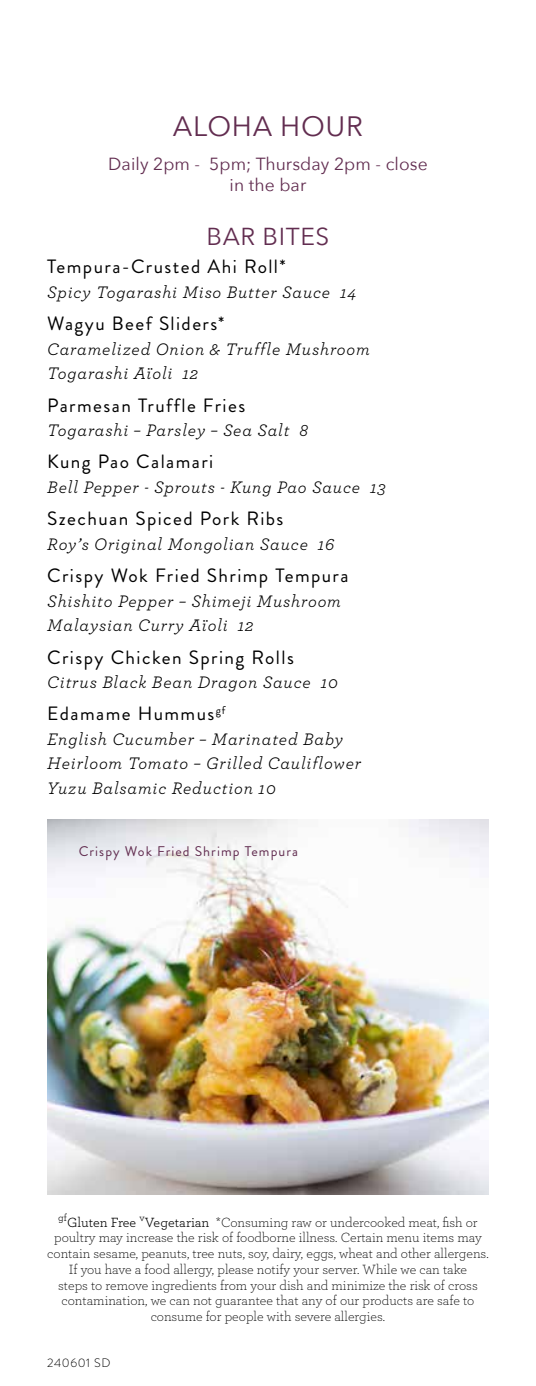
<style>
.page{position:relative;width:536px;height:1386px;background:#fff}
.page>*{position:absolute;margin:0;border:0;box-sizing:border-box;transform-origin:0 0}
.t1{font:28px "Avenir Next";letter-spacing:.025em;color:#622d50}
.t2{font:24.5px "Avenir Next";letter-spacing:.025em;color:#622d50}
.t3{font:19.25px "Brandon Grotesque";letter-spacing:.075em;color:#000}
.t4{font:italic 17.5px/24.5px "Archer";letter-spacing:.05em;color:#000}
.t5{font:17.5px/21px "Avenir Next";letter-spacing:.005em;color:#622d50;text-align:center}
.t6{font:300 14px/15.8px "Archer";color:#000;text-align:center}
.t7{font:14px "Brandon Grotesque";letter-spacing:.075em;color:#622d50}
.t8{font:300 12.25px "Brandon Grotesque";letter-spacing:.05em;color:#000}
.s1{font-weight:400}
</style>
<div class="page">
<img style="left:47px;top:819px;width:441px;height:375px">
<h1 class="t1" style="left:173px;top:103px;width:191px">ALOHA HOUR</h1>
<p class="t5" style="left:108px;top:153px;width:321px">Daily 2pm - 5pm; Thursday 2pm - close in the bar</p>
<h2 class="t2" style="left:206px;top:216px;width:124px">BAR BITES</h2>
<h3 class="t3" style="left:47px;top:253px;width:240px">Tempura-Crusted Ahi Roll*</h3>
<p class="t4" style="left:47px;top:279px;width:311px">Spicy Togarashi Miso Butter Sauce 14</p>
<h3 class="t3" style="left:47px;top:310px;width:179px">Wagyu Beef Sliders*</h3>
<p class="t4" style="left:47px;top:336px;width:324px">Caramelized Onion &amp; Truffle Mushroom<br>Togarashi Aïoli 12</p>
<h3 class="t3" style="left:47px;top:392px;width:199px">Parmesan Truffle Fries</h3>
<p class="t4" style="left:47px;top:417px;width:262px">Togarashi – Parsley – Sea Salt 8</p>
<h3 class="t3" style="left:47px;top:449px;width:167px">Kung Pao Calamari</h3>
<p class="t4" style="left:47px;top:474px;width:340px">Bell Pepper - Sprouts - Kung Pao Sauce 13</p>
<h3 class="t3" style="left:47px;top:505px;width:237px">Szechuan Spiced Pork Ribs</h3>
<p class="t4" style="left:47px;top:531px;width:288px">Roy’s Original Mongolian Sauce 16</p>
<h3 class="t3" style="left:47px;top:562px;width:303px">Crispy Wok Fried Shrimp Tempura</h3>
<p class="t4" style="left:47px;top:588px;width:295px">Shishito Pepper – Shimeji Mushroom<br>Malaysian Curry Aïoli 12</p>
<h3 class="t3" style="left:47px;top:644px;width:248px">Crispy Chicken Spring Rolls</h3>
<p class="t4" style="left:47px;top:669px;width:292px">Citrus Black Bean Dragon Sauce 10</p>
<h3 class="t3" style="left:47px;top:701px;width:179px">Edamame Hummus<sup>gf</sup></h3>
<p class="t4" style="left:47px;top:726px;width:315px">English Cucumber – Marinated Baby<br>Heirloom Tomato – Grilled Cauliflower<br>Yuzu Balsamic Reduction 10</p>
<p class="t7" style="left:79px;top:841px;width:220px">Crispy Wok Fried Shrimp Tempura</p>
<p class="t6" style="left:47px;top:1214px;width:443px"><sup>gf</sup><span class="s1">Gluten Free</span> <sup>v</sup><span class="s1">Vegetarian</span> *Consuming raw or undercooked meat, fish or poultry may increase the risk of foodborne illness. Certain menu items may contain sesame, peanuts, tree nuts, soy, dairy, eggs, wheat and other allergens.<br>If you have a food allergy, please notify your server. While we can take<br>steps to remove ingredients from your dish and minimize the risk of cross contamination, we can not guarantee that any of our products are safe to consume for people with severe allergies.</p>
<p class="t8" style="left:47px;top:1354px;width:65px">240601 SD</p>
</div>
